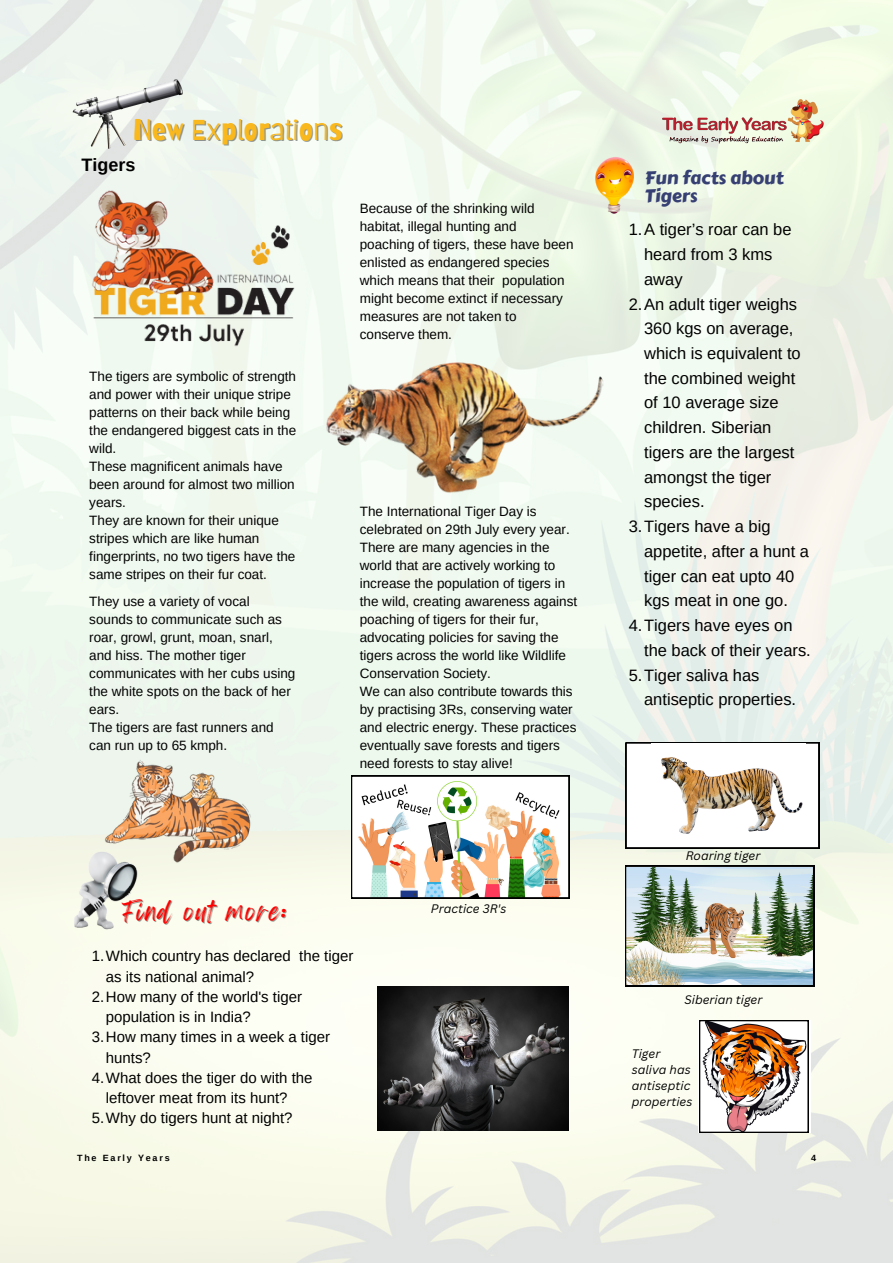
<style>
.page{position:relative;width:893px;height:1264px;background:#fff}
.page>*{position:absolute;margin:0;border:0;box-sizing:border-box;transform-origin:0 0}
.t1{font:28.65px "Barriecito";color:#f9b81d}
.t2{font:22.5px "Feeling Passionate";letter-spacing:.09em;color:#f00}
.t3{font:18px "Carter One";color:#374073}
.t4{font:700 18px "Arimo";color:#000}
.t5{font:16.5px/24.8px "Arimo";color:#000}
.t6{font:15px/20.2px "Arimo";color:#000}
.t7{font:13.5px/18px "Arimo";color:#000}
.t8{font:italic 12px/16px "Canva Sans";color:#000}
.t9{font:700 9px "Arimo";letter-spacing:.2em;color:#000}
</style>
<div class="page">
<img style="left:0;top:0;width:892px;height:1262px">
<img style="left:653px;top:90px;width:177px;height:61px">
<img style="left:71px;top:78px;width:113px;height:71px">
<img style="left:72px;top:848px;width:66px;height:82px">
<img style="left:590px;top:151px;width:53px;height:69px">
<img style="left:625px;top:865px;width:189px;height:121px">
<svg style="left:351px;top:775px;width:218px;height:123px"></svg>
<img style="left:698px;top:1020px;width:112px;height:112px">
<svg style="left:699px;top:1020px;width:109px;height:112px"></svg>
<img style="left:83px;top:182px;width:219px;height:168px">
<svg style="left:625px;top:742px;width:194px;height:106px"></svg>
<img style="left:651px;top:744px;width:154px;height:102px">
<img style="left:89px;top:735px;width:180px;height:134px">
<img style="left:377px;top:986px;width:191px;height:144px">
<img style="left:275px;top:315px;width:351px;height:219px">
<p class="t1" style="left:133px;top:112px;width:211px">New Explorations</p>
<p class="t4" style="left:81px;top:154px;width:55px">Tigers</p>
<p class="t7" style="left:89px;top:368px;width:208px">The tigers are symbolic of strength and power with their unique stripe patterns on their back while being the endangered biggest cats in the wild.</p>
<p class="t7" style="left:89px;top:458px;width:207px">These magnificent animals have been around for almost two million years.</p>
<p class="t7" style="left:89px;top:511px;width:208px">They are known for their unique stripes which are like human fingerprints, no two tigers have the same stripes on their fur coat.</p>
<p class="t7" style="left:89px;top:592px;width:208px">They use a variety of vocal sounds to communicate such as roar, growl, grunt, moan, snarl, and hiss. The mother tiger communicates with her cubs using the white spots on the back of her ears.</p>
<p class="t7" style="left:89px;top:718px;width:186px">The tigers are fast runners and can run up to 65 kmph.</p>
<p class="t2" style="left:122px;top:892px;width:165px">Find out more:</p>
<p class="t7" style="left:360px;top:200px;width:215px">Because of the shrinking wild habitat, illegal hunting and poaching of tigers, these have been enlisted as endangered species which means that their population might become extinct if necessary measures are not taken to conserve them.</p>
<p class="t7" style="left:360px;top:502px;width:211px">The International Tiger Day is celebrated on 29th July every year.</p>
<p class="t7" style="left:360px;top:538px;width:219px">There are many agencies in the world that are actively working to increase the population of tigers in the wild, creating awareness against poaching of tigers for their fur, advocating policies for saving the tigers across the world like Wildlife Conservation Society.</p>
<p class="t7" style="left:360px;top:682px;width:218px">We can also contribute towards this by practising 3Rs, conserving water and electric energy. These practices eventually save forests and tigers need forests to stay alive!</p>
<p class="t8" style="left:431px;top:900px;width:77px">Practice 3R's</p>
<p class="t6" style="left:106px;top:946px;width:249px;text-indent:-14px">1.Which country has declared the tiger as its national animal?</p>
<p class="t6" style="left:106px;top:986px;width:198px;text-indent:-14px">2.How many of the world's tiger population is in India?</p>
<p class="t6" style="left:106px;top:1026px;width:225px;text-indent:-14px">3.How many times in a week a tiger hunts?</p>
<p class="t6" style="left:106px;top:1067px;width:208px;text-indent:-14px">4.What does the tiger do with the leftover meat from its hunt?</p>
<p class="t6" style="left:92px;top:1107px;width:202px">5.Why do tigers hunt at night?</p>
<p class="t3" style="left:645px;top:164px;width:140px">Fun facts about</p>
<p class="t3" style="left:645px;top:182px;width:54px">Tigers</p>
<p class="t5" style="left:644px;top:217px;width:149px;text-indent:-15px">1.A tiger’s roar can be heard from 3 kms away</p>
<p class="t5" style="left:644px;top:291px;width:158px;text-indent:-15px">2.An adult tiger weighs<br>360 kgs on average, which is equivalent to the combined weight of 10 average size children. Siberian tigers are the largest amongst the tiger species.</p>
<p class="t5" style="left:644px;top:514px;width:166px;text-indent:-15px">3.Tigers have a big appetite, after a hunt a tiger can eat upto 40 kgs meat in one go.</p>
<p class="t5" style="left:644px;top:613px;width:168px;text-indent:-15px">4.Tigers have eyes on the back of their years.</p>
<p class="t5" style="left:644px;top:662px;width:153px;text-indent:-15px">5.Tiger saliva has antiseptic properties.</p>
<p class="t8" style="left:685px;top:847px;width:76px">Roaring tiger</p>
<p class="t8" style="left:684px;top:991px;width:79px">Siberian tiger</p>
<p class="t8" style="left:631px;top:1045px;width:62px">Tiger saliva has antiseptic properties</p>
<p class="t9" style="left:77px;top:1152px;width:94px">The Early Years</p>
<p class="t9" style="left:811px;top:1152px;width:6px">4</p>
</div>
